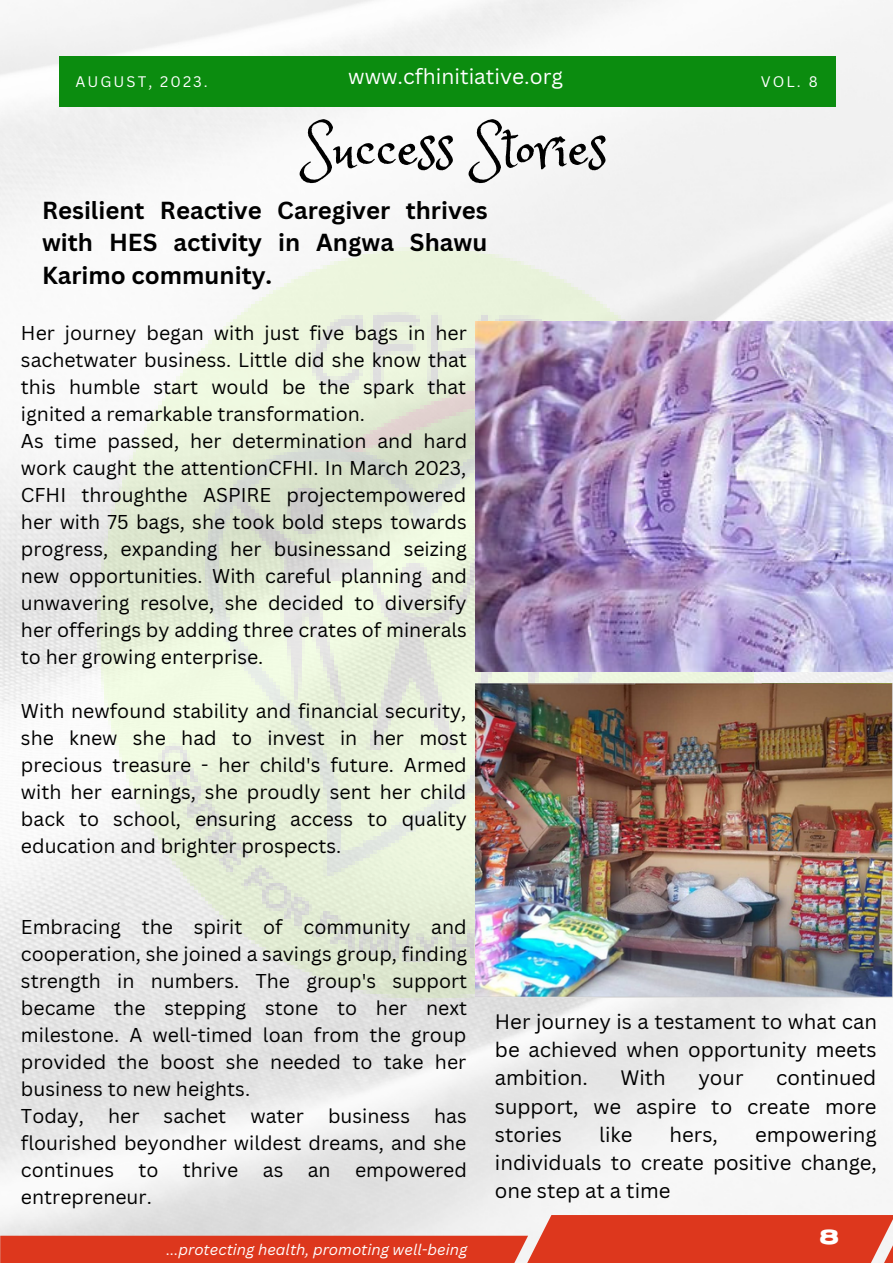
<style>
.page{position:relative;width:893px;height:1264px;background:#fff}
.page>*{position:absolute;margin:0;border:0;box-sizing:border-box;transform-origin:0 0}
.t1{font:58.65px "Princess Sofia";color:#000}
.t2{font:700 24px/32.5px "Canva Sans";color:#000;text-align:justify}
.t3{font:21px "Canva Sans";color:#fff}
.t4{font:20.4px/28.2px "Canva Sans";color:#000;text-align:justify}
.t5{font:19.5px/27px "Canva Sans";color:#000;text-align:justify}
.t6{font:800 19.5px "Benzin";color:#fff}
.t7{font:italic 15px "Canva Sans";color:#fff}
.t8{font:14.85px "Canva Sans";letter-spacing:.14em;color:#fff}
</style>
<div class="page">
<img style="left:0;top:0;width:892px;height:1214px">
<div style="left:59px;top:56px;width:776px;height:51px;background:#0b8c0f"></div>
<img style="left:97px;top:248px;width:757px;height:766px">
<svg style="left:0;top:1214px;width:892px;height:48px;background:#df6b59"></svg>
<img style="left:475px;top:683px;width:417px;height:314px">
<img style="left:475px;top:322px;width:417px;height:349px">
<p class="t3" style="left:348px;top:61px;width:216px">www.cfhinitiative.org</p>
<p class="t1" style="left:303px;top:111px;width:305px">Success Stories</p>
<p class="t2" style="left:42px;top:193px;width:447px">Resilient Reactive Caregiver thrives with HES activity in Angwa Shawu Karimo community.</p>
<p class="t5" style="left:21px;top:319px;width:447px">Her journey began with just five bags in her sachetwater business. Little did she know that this humble start would be the spark that ignited a remarkable transformation.</p>
<p class="t5" style="left:21px;top:427px;width:447px">As time passed, her determination and hard work caught the attentionCFHI. In March 2023, CFHI throughthe ASPIRE projectempowered her with 75 bags, she took bold steps towards progress, expanding her businessand seizing new opportunities. With careful planning and unwavering resolve, she decided to diversify her offerings by adding three crates of minerals to her growing enterprise.</p>
<p class="t5" style="left:21px;top:697px;width:447px">With newfound stability and financial security, she knew she had to invest in her most precious treasure - her child's future. Armed with her earnings, she proudly sent her child back to school, ensuring access to quality education and brighter prospects.</p>
<p class="t8" style="left:75px;top:71px;width:134px">AUGUST, 2023.</p>
<p class="t8" style="left:760px;top:71px;width:58px">VOL. 8</p>
<p class="t5" style="left:21px;top:912px;width:448px">Embracing the spirit of community and cooperation, she joined a savings group, finding strength in numbers. The group's support became the stepping stone to her next milestone. A well-timed loan from the group provided the boost she needed to take her business to new heights.</p>
<p class="t5" style="left:21px;top:1101px;width:447px">Today, her sachet water business has flourished beyondher wildest dreams, and she continues to thrive as an empowered entrepreneur.</p>
<p class="t7" style="left:167px;top:1238px;width:302px">...protecting health, promoting well-being</p>
<p class="t4" style="left:495px;top:1006px;width:383px">Her journey is a testament to what can be achieved when opportunity meets ambition.</p>
<p class="t4" style="left:495px;top:1063px;width:383px;text-indent:281px">continued support, we aspire to create more stories</p>
<p class="t4" style="left:620px;top:1063px;width:47px">With</p>
<p class="t4" style="left:698px;top:1063px;width:47px">your</p>
<p class="t4" style="left:495px;top:1119px;width:383px;text-indent:260px">empowering individuals to create positive change, one step at a time</p>
<p class="t4" style="left:599px;top:1119px;width:35px">like</p>
<p class="t4" style="left:669px;top:1119px;width:50px">hers,</p>
<p class="t6" style="left:819px;top:1229px;width:20px">8</p>
</div>
